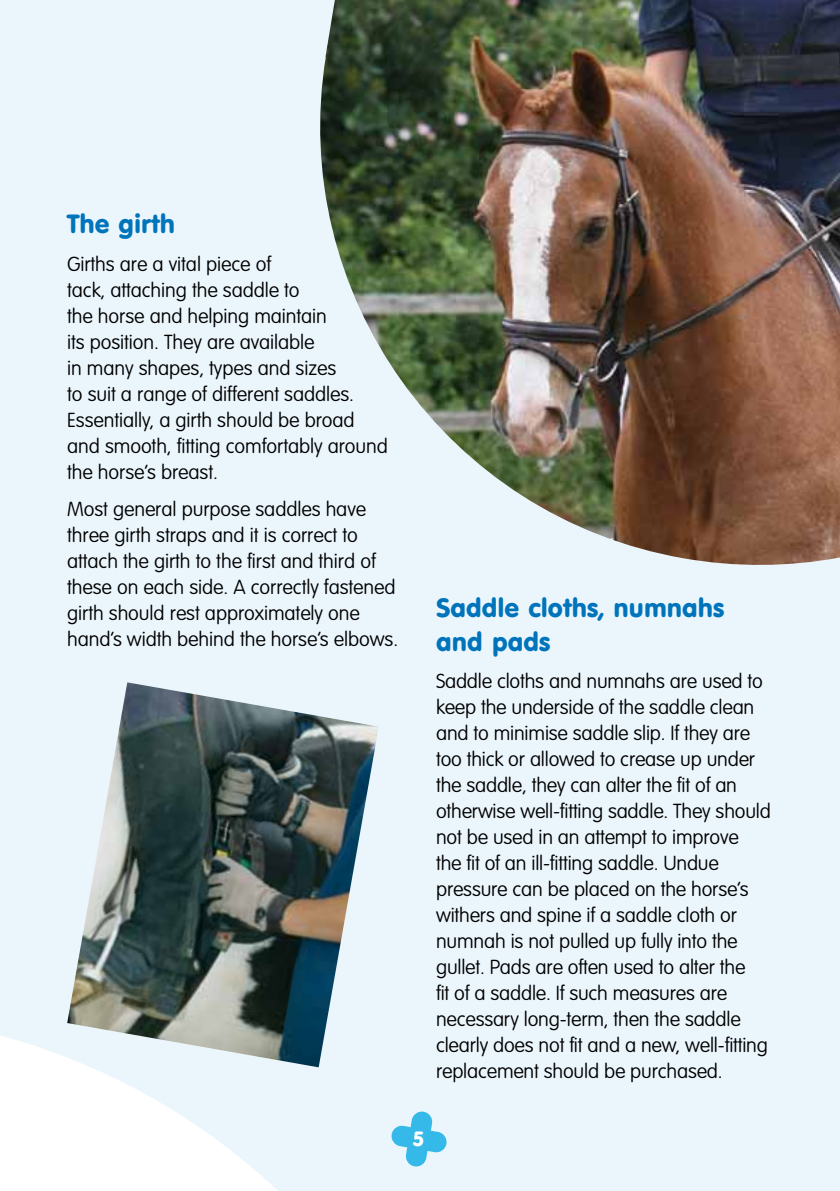
<style>
.page{position:relative;width:840px;height:1191px;background:#fff}
.page>*{position:absolute;margin:0;border:0;box-sizing:border-box;transform-origin:0 0}
.t1{font:26px/34px "VAG Rounded BT";color:#0074bb}
.t2{font:20.4px "VAG Rounded BT";color:#fff}
.t3{font:100 20px/26px "VAG Rounded";letter-spacing:-.01em;color:#000}
</style>
<div class="page">
<div style="left:0;top:0;width:839px;height:1191px;background:#ebf6fc"></div>
<svg style="left:0;top:726px;width:379px;height:465px"></svg>
<svg style="left:391px;top:1111px;width:56px;height:56px"></svg>
<img style="left:67px;top:682px;width:311px;height:385px">
<img style="left:320px;top:0;width:519px;height:565px">
<h1 class="t1" style="left:67px;top:206px;width:109px">The girth</h1>
<p class="t3" style="left:67px;top:251px;width:322px">Girths are a vital piece of<br>tack, attaching the saddle to<br>the horse and helping maintain<br>its position. They are available<br>in many shapes, types and sizes<br>to suit a range of different saddles.<br>Essentially, a girth should be broad and smooth, fitting comfortably around the horse’s breast.</p>
<p class="t3" style="left:67px;top:497px;width:332px">Most general purpose saddles have three girth straps and it is correct to attach the girth to the first and third of these on each side. A correctly fastened girth should rest approximately one hand’s width behind the horse’s elbows.</p>
<h1 class="t1" style="left:436px;top:589px;width:290px">Saddle cloths, numnahs and pads</h1>
<p class="t3" style="left:436px;top:668px;width:336px">Saddle cloths and numnahs are used to keep the underside of the saddle clean and to minimise saddle slip. If they are too thick or allowed to crease up under the saddle, they can alter the fit of an otherwise well-fitting saddle. They should not be used in an attempt to improve<br>the fit of an ill-fitting saddle. Undue pressure can be placed on the horse’s withers and spine if a saddle cloth or numnah is not pulled up fully into the gullet. Pads are often used to alter the<br>fit of a saddle. If such measures are necessary long‑term, then the saddle clearly does not fit and a new, well-fitting replacement should be purchased.</p>
<p class="t2" style="left:413px;top:1126px;width:12px">5</p>
</div>
